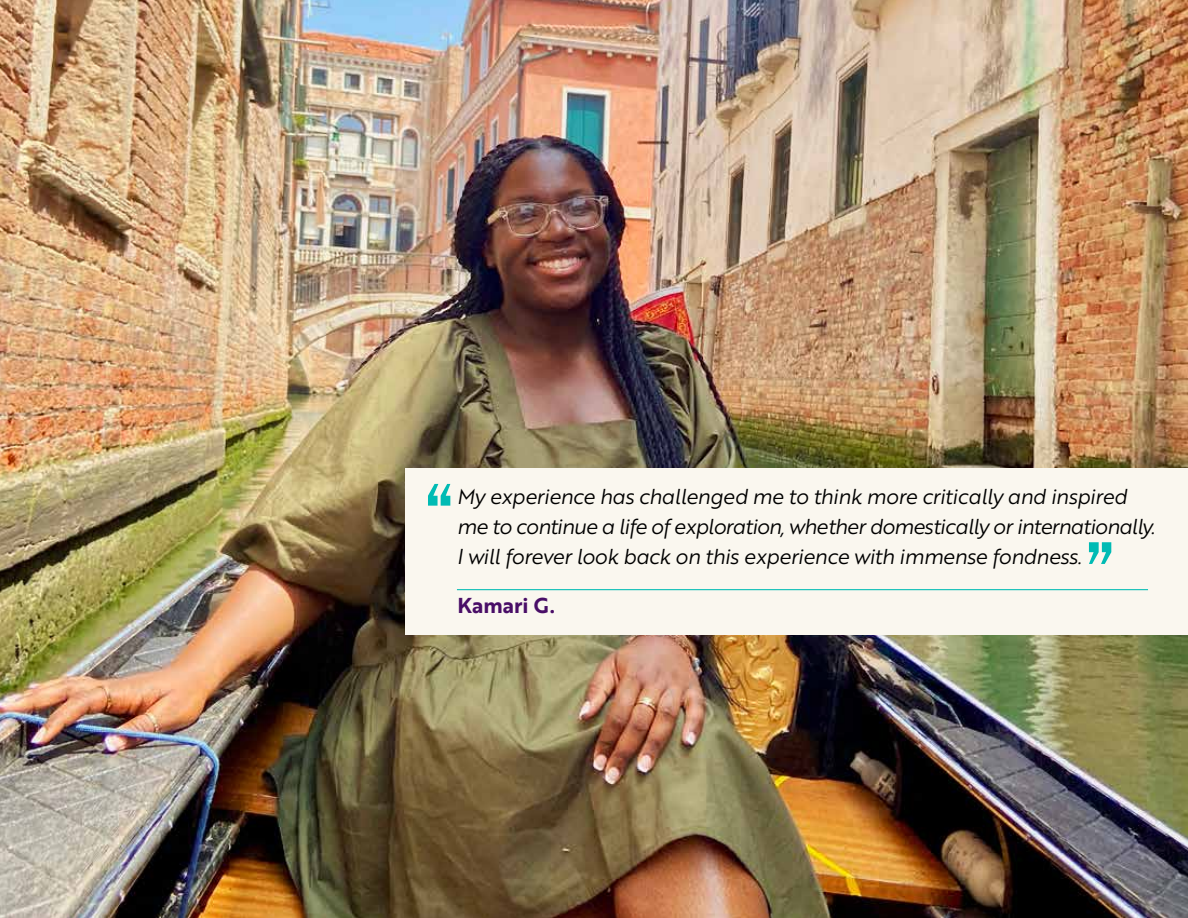
<style>
.page{position:relative;width:1188px;height:918px;background:#fff}
.page>*{position:absolute;margin:0;border:0;box-sizing:border-box;transform-origin:0 0}
.t1{font:500 90px "Franklin Gothic";color:#00bbb4}
.t2{font:21px/30px "Brother 1816 Book Italic";letter-spacing:-.025em;color:#000}
.t3{font:21px "Brother 1816 Bold";color:#490e67}
</style>
<div class="page">
<img style="left:0;top:0;width:1188px;height:918px">
<div style="left:405px;top:468px;width:783px;height:166px;background:#faf7ef"></div>
<hr style="left:457px;top:589px;width:691px;height:1px;background:#00bbb4">
<h1 class="t1" style="left:422px;top:458px;width:35px">“</h1>
<p class="t2" style="left:457px;top:480px;width:699px">My experience has challenged me to think more critically and inspired me to continue a life of exploration, whether domestically or internationally.<br>I will forever look back on this experience with immense fondness.</p>
<h1 class="t1" style="left:1083px;top:517px;width:35px">”</h1>
<p class="t3" style="left:458px;top:589px;width:99px">Kamari G.</p>
</div>
